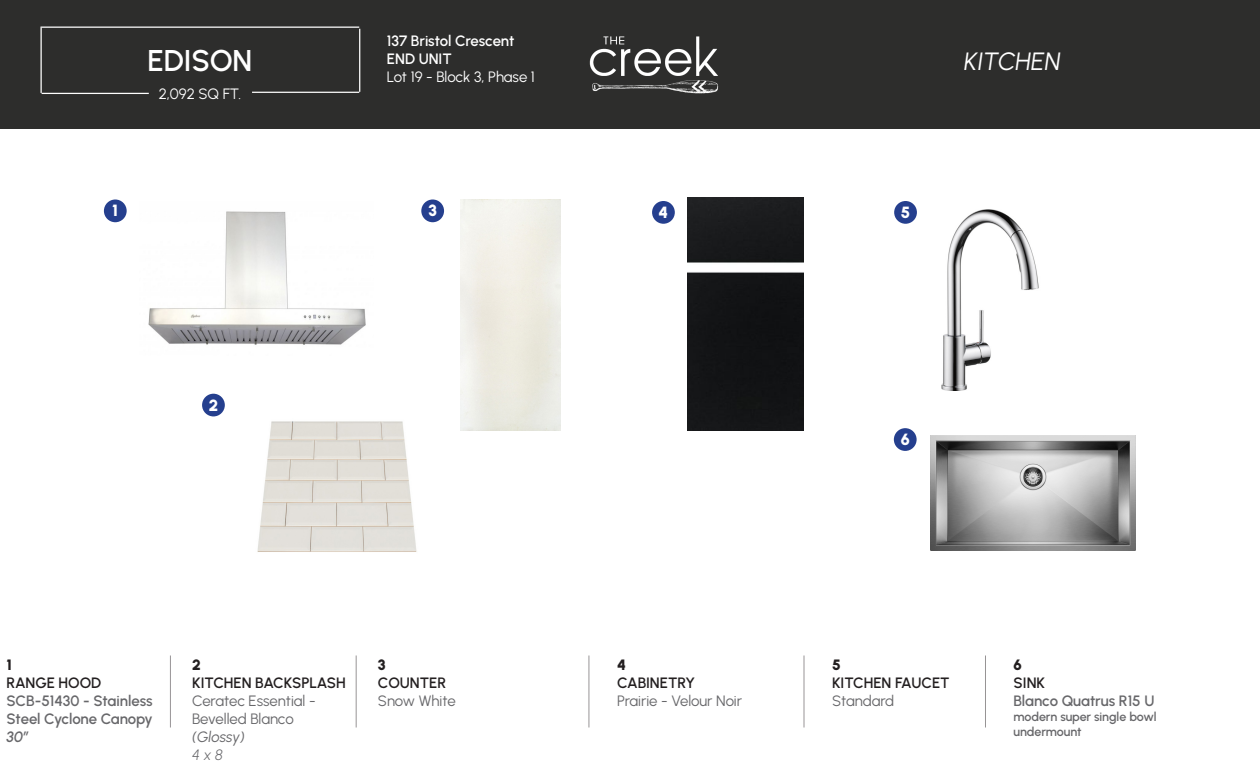
<style>
.page{position:relative;width:1260px;height:765px;background:#fff}
.page>*{position:absolute;margin:0;border:0;box-sizing:border-box;transform-origin:0 0}
.t1{font:600 30px "Urbanist";letter-spacing:-.005em;color:#fff}
.t2{font:italic 25px "Urbanist";color:#fff}
.t3{font:900 16.25px "Urbanist";color:#fff}
.t4{font:15px/18px "Urbanist";letter-spacing:-.005em;color:#67676a}
.t5{font:600 15px "Urbanist";letter-spacing:-.005em;color:#231f20}
.t6{font:600 15px/18px "Urbanist";letter-spacing:-.01em;color:#67676a}
.t7{font:15px "Urbanist";letter-spacing:-.005em;color:#fff}
.t8{font:600 15px/18px "Urbanist";letter-spacing:-.005em;color:#fff}
.t9{font:900 15px "Urbanist";color:#231f20}
.t10{font:italic 600 15px "Urbanist";color:#67676a}
.t11{font:italic 300 15px "Urbanist";color:#67676a}
.t12{font:600 12.5px/15px "Urbanist";letter-spacing:-.01em;color:#67676a}
.s1{font-style:italic}
</style>
<div class="page">
<div style="left:0;top:0;width:1260px;height:129px;background:#2d2d2c"></div>
<img style="left:589px;top:36px;width:130px;height:58px">
<hr style="left:42px;top:93px;width:107px;height:1px;background:#fff">
<hr style="left:41px;top:28px;width:1px;height:65px;background:#fff">
<hr style="left:41px;top:27px;width:318px;height:1px;background:#fff">
<hr style="left:359px;top:29px;width:1px;height:63px;background:#fff">
<hr style="left:252px;top:92px;width:107px;height:1px;background:#fff">
<img style="left:941px;top:209px;width:98px;height:182px">
<div style="left:104px;top:199px;width:23px;height:23px;background:#253f8e;border-radius:50%"></div>
<div style="left:202px;top:394px;width:23px;height:22px;background:#253f8e;border-radius:50%"></div>
<div style="left:421px;top:199px;width:23px;height:23px;background:#253f8e;border-radius:50%"></div>
<div style="left:652px;top:201px;width:23px;height:23px;background:#253f8e;border-radius:50%"></div>
<div style="left:894px;top:201px;width:23px;height:23px;background:#253f8e;border-radius:50%"></div>
<img style="left:148px;top:211px;width:218px;height:134px">
<img style="left:257px;top:421px;width:160px;height:131px">
<img style="left:930px;top:435px;width:206px;height:116px">
<hr style="left:170px;top:656px;width:1px;height:72px;background:#2d272a">
<hr style="left:356px;top:656px;width:1px;height:72px;background:#2d272a">
<hr style="left:589px;top:656px;width:1px;height:72px;background:#2d272a">
<hr style="left:804px;top:656px;width:1px;height:72px;background:#2d272a">
<hr style="left:985px;top:656px;width:1px;height:72px;background:#2d272a">
<img style="left:687px;top:198px;width:117px;height:232px">
<div style="left:894px;top:428px;width:23px;height:23px;background:#253f8e;border-radius:50%"></div>
<h1 class="t1" style="left:147px;top:41px;width:106px">EDISON</h1>
<p class="t7" style="left:159px;top:84px;width:84px">2,092 SQ FT.</p>
<p class="t3" style="left:112px;top:199px;width:7px">1</p>
<p class="t3" style="left:209px;top:393px;width:11px">2</p>
<p class="t8" style="left:387px;top:31px;width:129px">137 Bristol Crescent<br>END UNIT</p>
<p class="t7" style="left:387px;top:67px;width:149px">Lot 19 - Block 3, Phase 1</p>
<p class="t3" style="left:428px;top:199px;width:10px">3</p>
<p class="t3" style="left:659px;top:201px;width:11px">4</p>
<p class="t3" style="left:901px;top:201px;width:11px">5</p>
<p class="t2" style="left:964px;top:45px;width:98px">KITCHEN</p>
<p class="t3" style="left:901px;top:428px;width:11px">6</p>
<p class="t9" style="left:6px;top:654px;width:7px">1</p>
<p class="t5" style="left:6px;top:672px;width:96px">RANGE HOOD</p>
<p class="t6" style="left:6px;top:691px;width:148px">SCB-51430 - Stainless<br>Steel Cyclone Canopy</p>
<p class="t10" style="left:6px;top:726px;width:24px">30”</p>
<p class="t9" style="left:192px;top:654px;width:10px">2</p>
<p class="t5" style="left:192px;top:672px;width:155px">KITCHEN BACKSPLASH</p>
<p class="t4" style="left:192px;top:691px;width:125px">Ceratec Essential -<br>Bevelled Blanco <span class="s1">(Glossy)</span></p>
<p class="t11" style="left:192px;top:745px;width:32px">4 x 8</p>
<p class="t9" style="left:378px;top:654px;width:9px">3</p>
<p class="t5" style="left:378px;top:672px;width:70px">COUNTER</p>
<p class="t4" style="left:378px;top:691px;width:79px">Snow White</p>
<p class="t9" style="left:617px;top:654px;width:10px">4</p>
<p class="t5" style="left:617px;top:672px;width:80px">CABINETRY</p>
<p class="t4" style="left:617px;top:691px;width:127px">Prairie - Velour Noir</p>
<p class="t9" style="left:832px;top:654px;width:10px">5</p>
<p class="t5" style="left:832px;top:672px;width:119px">KITCHEN FAUCET</p>
<p class="t4" style="left:832px;top:691px;width:64px">Standard</p>
<p class="t9" style="left:1014px;top:654px;width:10px">6</p>
<p class="t5" style="left:1014px;top:672px;width:33px">SINK</p>
<p class="t6" style="left:1014px;top:691px;width:142px">Blanco Quatrus R15 U</p>
<p class="t12" style="left:1014px;top:708px;width:145px">modern super single bowl undermount</p>
</div>
